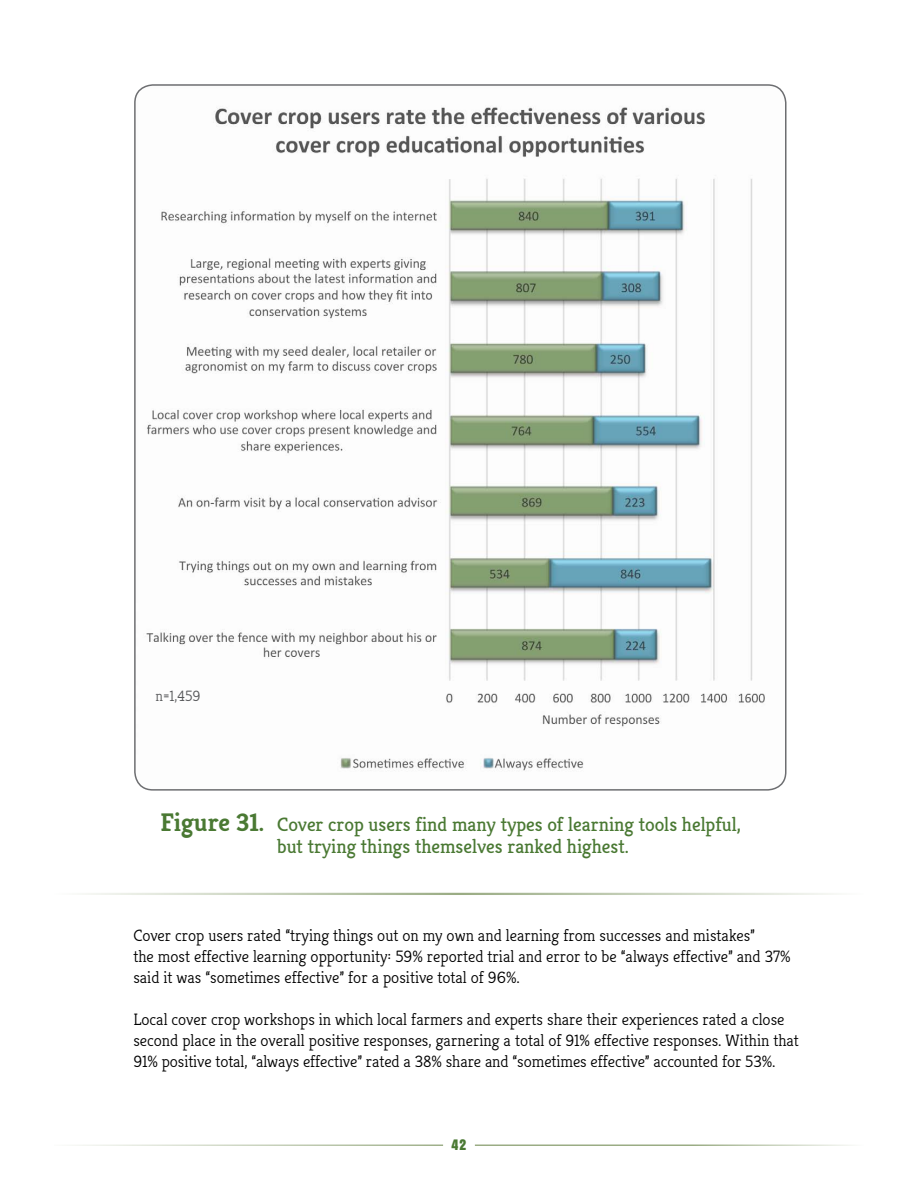
<style>
.page{position:relative;width:918px;height:1188px;background:#fff}
.page>*{position:absolute;margin:0;border:0;box-sizing:border-box;transform-origin:0 0}
.t1{font:19.5px/22.5px "Kreon";color:#4a7933;text-align:center}
.t2{font:300 16.5px/21px "Kreon";color:#000}
.t3{font:300 15px "Kreon";color:#58595b}
.t4{font:13.5px "Anton";color:#4a7933}
.s1{font-weight:700;font-size:25.5px}
</style>
<div class="page">
<hr style="left:54px;top:1144px;width:389px;height:2px;background:#9aac84">
<hr style="left:475px;top:1144px;width:389px;height:2px;background:#9aac84">
<img style="left:135px;top:87px;width:649px;height:701px">
<hr style="left:54px;top:893px;width:810px;height:2px;background:#9aac84">
<p class="t3" style="left:156px;top:688px;width:47px">n=1,459</p>
<p class="t1" style="left:160px;top:813px;width:582px"><span class="s1">Figure 31.</span> Cover crop users find many types of learning tools helpful, but trying things themselves ranked highest.</p>
<p class="t2" style="left:133px;top:925px;width:659px">Cover crop users rated “trying things out on my own and learning from successes and mistakes”<br>the most effective learning opportunity: 59% reported trial and error to be “always effective” and 37% said it was “sometimes effective” for a positive total of 96%.</p>
<p class="t2" style="left:133px;top:1009px;width:667px">Local cover crop workshops in which local farmers and experts share their experiences rated a close second place in the overall positive responses, garnering a total of 91% effective responses. Within that<br>91% positive total, “always effective” rated a 38% share and “sometimes effective” accounted for 53%.</p>
<p class="t4" style="left:452px;top:1134px;width:16px">42</p>
</div>
